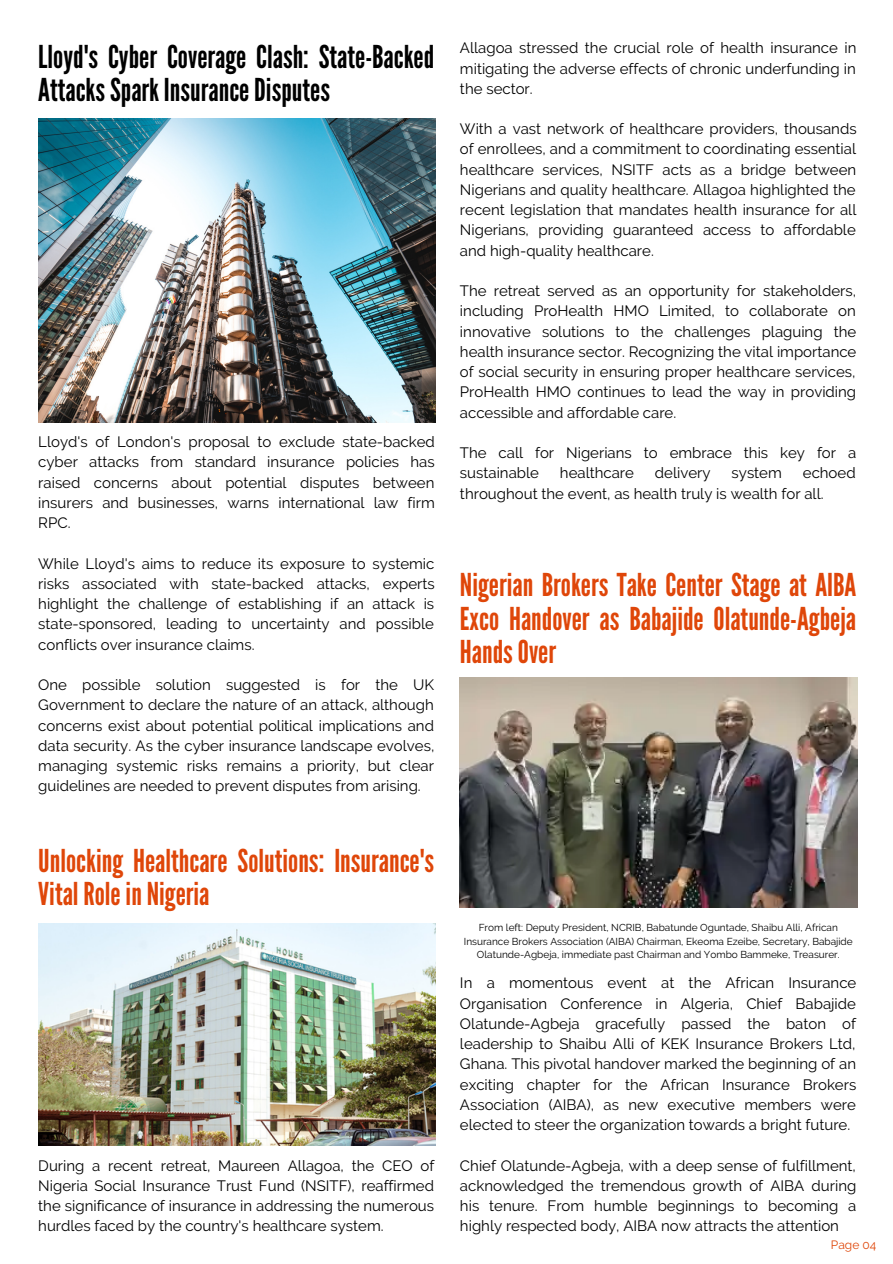
<style>
.page{position:relative;width:893px;height:1264px;background:#fff}
.page>*{position:absolute;margin:0;border:0;box-sizing:border-box;transform-origin:0 0}
.t1{font:31.5px/33.8px "League Gothic";color:#df4609}
.t2{font:31.5px/33.8px "League Gothic";color:#000}
.t3{font:15px/20.2px "Raleway";color:#000;text-align:justify}
.t4{font:12px "Raleway";color:#df4609}
.t5{font:10.05px/13.4px "Raleway";color:#000;text-align:center}
</style>
<div class="page">
<img style="left:38px;top:923px;width:397px;height:222px">
<img style="left:38px;top:119px;width:397px;height:303px">
<img style="left:460px;top:677px;width:397px;height:230px">
<p class="t2" style="left:38px;top:40px;width:397px">Lloyd's Cyber Coverage Clash: State-Backed<br>AttacksSparkInsuranceDisputes</p>
<p class="t3" style="left:38px;top:431px;width:398px">Lloyd's of London's proposal to exclude state-backed cyber attacks from standard insurance policies has raised concerns about potential disputes between insurers and businesses, warns international law firm RPC.</p>
<p class="t3" style="left:38px;top:553px;width:398px">While Lloyd's aims to reduce its exposure to systemic risks associated with state-backed attacks, experts highlight the challenge of establishing if an attack is state-sponsored, leading to uncertainty and possible conflicts over insurance claims.</p>
<p class="t3" style="left:38px;top:674px;width:397px">One possible solution suggested is for the UK Government to declare the nature of an attack, although concerns exist about potential political implications and data security. As the cyber insurance landscape evolves, managing systemic risks remains a priority, but clear guidelines are needed to prevent disputes from arising.</p>
<p class="t1" style="left:38px;top:844px;width:397px">Unlocking Healthcare Solutions: Insurance's<br>VitalRoleinNigeria</p>
<p class="t3" style="left:38px;top:1155px;width:397px">During a recent retreat, Maureen Allagoa, the CEO of Nigeria Social Insurance Trust Fund (NSITF), reaffirmed the significance of insurance in addressing the numerous hurdles faced by the country's healthcare system.</p>
<p class="t3" style="left:460px;top:38px;width:398px">Allagoa stressed the crucial role of health insurance in mitigating the adverse effects of chronic underfunding in the sector.</p>
<p class="t3" style="left:460px;top:119px;width:398px">With a vast network of healthcare providers, thousands of enrollees, and a commitment to coordinating essential healthcare services, NSITF acts as a bridge between Nigerians and quality healthcare. Allagoa highlighted the recent legislation that mandates health insurance for all Nigerians, providing guaranteed access to affordable and high-quality healthcare.</p>
<p class="t3" style="left:460px;top:281px;width:398px">The retreat served as an opportunity for stakeholders, including ProHealth HMO Limited, to collaborate on innovative solutions to the challenges plaguing the health insurance sector. Recognizing the vital importance of social security in ensuring proper healthcare services, ProHealth HMO continues to lead the way in providing accessible and affordable care.</p>
<p class="t3" style="left:460px;top:442px;width:398px">The call for Nigerians to embrace this key for a sustainable</p>
<p class="t3" style="left:460px;top:463px;width:397px;text-indent:343px">echoed throughout the event, as health truly is wealth for all.</p>
<p class="t3" style="left:560px;top:463px;width:75px">healthcare</p>
<p class="t3" style="left:655px;top:463px;width:57px">delivery</p>
<p class="t3" style="left:731px;top:463px;width:52px">system</p>
<p class="t1" style="left:460px;top:568px;width:398px;text-align:justify">Nigerian Brokers Take Center Stage at AIBA Exco Handover as Babajide Olatunde-Agbeja HandsOver</p>
<p class="t5" style="left:464px;top:921px;width:390px">From left: Deputy President, NCRIB, Babatunde Oguntade, Shaibu Alli, African<br>Insurance Brokers Association (AIBA) Chairman, Ekeoma Ezeibe, Secretary, Babajide<br>Olatunde-Agbeja, immediate past Chairman and Yombo Bammeke, Treasurer.</p>
<p class="t3" style="left:460px;top:972px;width:398px">In a momentous event at the African Insurance Organisation Conference in Algeria, Chief Babajide Olatunde-Agbeja gracefully passed the baton of leadership to Shaibu Alli of KEK Insurance Brokers Ltd, Ghana. This pivotal handover marked the beginning of an exciting chapter for the African Insurance Brokers Association (AIBA), as new executive members were elected to steer the organization towards a bright future.</p>
<p class="t3" style="left:460px;top:1155px;width:398px">Chief Olatunde-Agbeja, with a deep sense of fulfillment, acknowledged the tremendous growth of AIBA during his tenure. From humble beginnings to becoming a highly respected body, AIBA now attracts the attention</p>
<p class="t4" style="left:830px;top:1237px;width:47px">Page 04</p>
</div>
